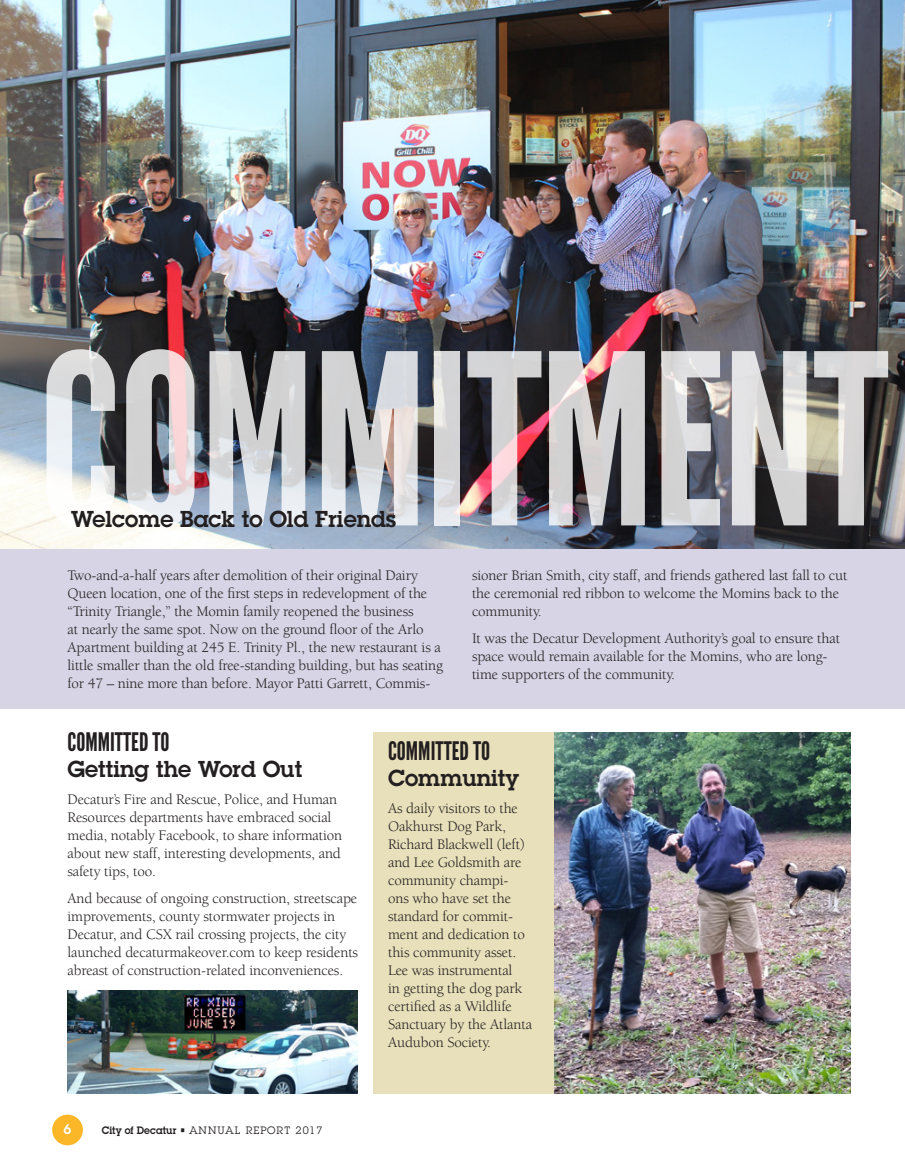
<style>
.page{position:relative;width:905px;height:1175px;background:#fff}
.page>*{position:absolute;margin:0;border:0;box-sizing:border-box;transform-origin:0 0}
.t1{font:237px "League Gothic";letter-spacing:-.01em;color:#fff}
.t2{font:25.5px "League Gothic";color:#231f20}
.t3{font:600 22.5px "Lubalin Graph";color:#231f20}
.t4{font:15px/18px "Berkeley";letter-spacing:-.01em;color:#231f20}
.t5{font:600 13.5px "Lubalin Graph";color:#fff}
.t6{font:10.5px "Lubalin Graph";letter-spacing:.1em;color:#231f20}
.s1{font-weight:600}
</style>
<div class="page">
<div style="left:0;top:540px;width:904px;height:169px;background:#d6d4e5"></div>
<img style="left:0;top:0;width:904px;height:548px">
<img style="left:554px;top:732px;width:296px;height:362px">
<div style="left:374px;top:732px;width:180px;height:362px;background:#e8e0ba"></div>
<img style="left:68px;top:990px;width:289px;height:103px">
<div style="left:51px;top:1113px;width:33px;height:33px;background:#fcb729;border-radius:50%"></div>
<div style="left:49px;top:1111px;width:37px;height:37px;border:3px solid #fff;border-radius:50%"></div>
<h1 class="t1" style="left:39px;top:300px;width:851px">COMMITMENT</h1>
<h3 class="t3" style="left:71px;top:504px;width:327px">Welcome Back to Old Friends</h3>
<p class="t4" style="left:68px;top:566px;width:377px">Two-and-a-half years after demolition of their original Dairy Queen location, one of the first steps in redevelopment of the “Trinity Triangle,” the Momin family reopened the business<br>at nearly the same spot. Now on the ground floor of the Arlo Apartment building at 245 E. Trinity Pl., the new restaurant is a little smaller than the old free-standing building, but has seating for 47 – nine more than before. Mayor Patti Garrett, Commis-</p>
<p class="t4" style="left:472px;top:566px;width:377px">sioner Brian Smith, city staff, and friends gathered last fall to cut the ceremonial red ribbon to welcome the Momins back to the community.</p>
<p class="t4" style="left:472px;top:629px;width:369px">It was the Decatur Development Authority’s goal to ensure that space would remain available for the Momins, who are long&shy;time supporters of the community.</p>
<h2 class="t2" style="left:68px;top:727px;width:103px">COMMITTED TO</h2>
<h3 class="t3" style="left:68px;top:754px;width:236px">Getting the Word Out</h3>
<p class="t4" style="left:68px;top:790px;width:276px">Decatur’s Fire and Rescue, Police, and Human Resources departments have embraced social media, notably Facebook, to share information about new staff, interesting developments, and safety tips, too.</p>
<p class="t4" style="left:68px;top:889px;width:292px">And because of ongoing construction, streetscape improvements, county stormwater projects in Decatur, and CSX rail crossing projects, the city launched decaturmakeover.com to keep residents abreast of construction-related inconveniences.</p>
<p class="t5" style="left:64px;top:1120px;width:9px">6</p>
<p class="t6" style="left:102px;top:1124px;width:222px"><span class="s1">City of Decatur •</span> ANNUAL REPORT 2017</p>
<h2 class="t2" style="left:388px;top:736px;width:103px">COMMITTED TO</h2>
<h3 class="t3" style="left:388px;top:763px;width:132px">Community</h3>
<p class="t4" style="left:388px;top:799px;width:145px">As daily visitors to the<br>Oakhurst Dog Park,<br>Richard Blackwell (left) and Lee Goldsmith are community champi&shy;ons who have set the standard for commit&shy;ment and dedication to this community asset.<br>Lee was instrumental<br>in getting the dog park certified as a Wildlife<br>Sanctuary by the Atlanta<br>Audubon Society.</p>
</div>
